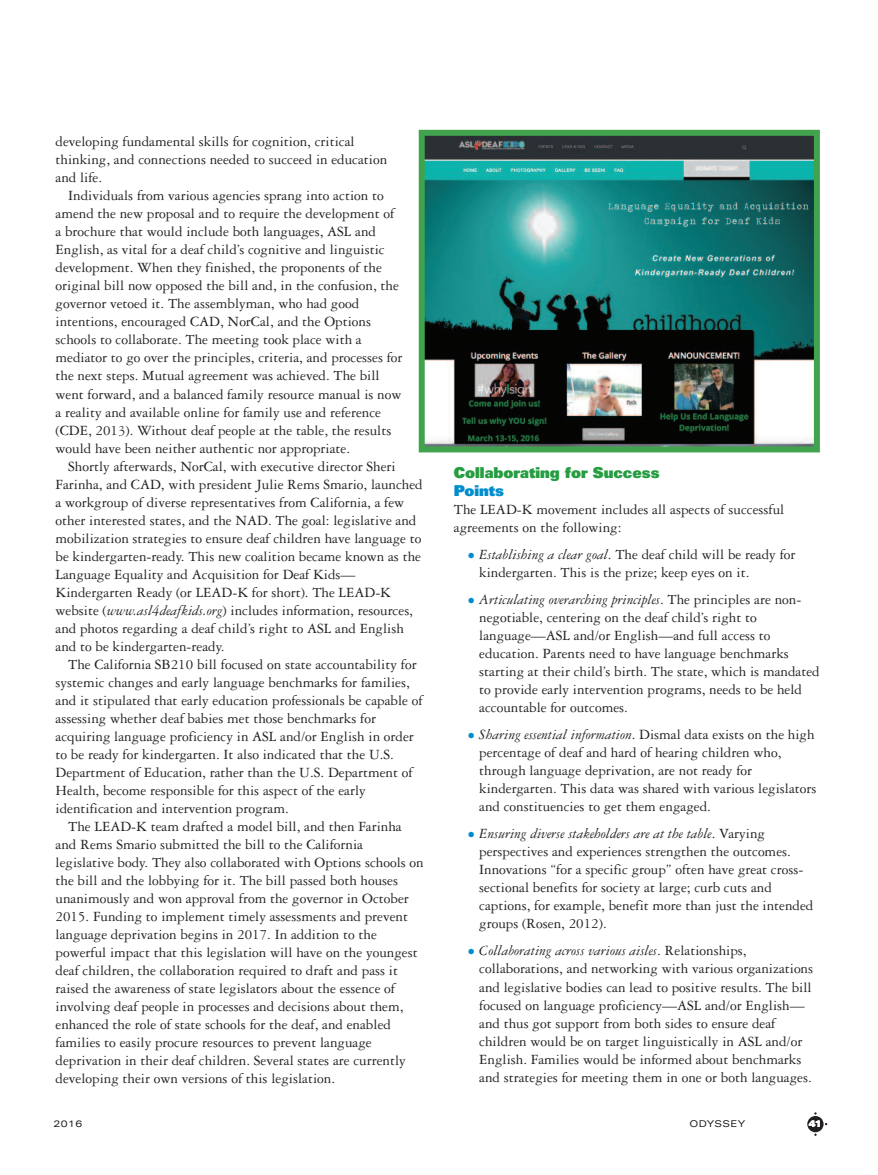
<style>
.page{position:relative;width:878px;height:1175px;background:#fff}
.page>*{position:absolute;margin:0;border:0;box-sizing:border-box;transform-origin:0 0}
.t1{font:15px/18px "Garamond Three";color:#231f20}
.t2{font:900 15px "Univers";color:#269d41}
.t3{font:900 15px "Univers";color:#008dcd}
.t4{font:expanded 9.3px "Univers";letter-spacing:.035em;color:#231f20}
.t5{font:900 expanded 9.3px "Univers";color:#fff}
.s1{font-style:italic}
.s2{font-weight:700;font-size:18px;color:#008dcd}
.s3{font-size:18px;color:#008dcd}
</style>
<div class="page">
<div style="left:807px;top:1116px;width:16px;height:16px;background:#231f20;border-radius:50%"></div>
<img style="left:425px;top:137px;width:387px;height:308px">
<div style="left:418px;top:130px;width:401px;height:322px;border:6px solid #41a34d"></div>
<p class="t1" style="left:55px;top:134px;width:333px">developing fundamental skills for cognition, critical thinking, and connections needed to succeed in education and life.</p>
<p class="t1" style="left:55px;top:188px;width:348px;text-indent:13px">Individuals from various agencies sprang into action to amend the new proposal and to require the development of a brochure that would include both languages, ASL and English, as vital for a deaf child’s cognitive and linguistic development. When they finished, the proponents of the original bill now opposed the bill and, in the confusion, the governor vetoed it. The assemblyman, who had good intentions, encouraged CAD, NorCal, and the Options schools to collaborate. The meeting took place with a mediator to go over the principles, criteria, and processes for the next steps. Mutual agreement was achieved. The bill went forward, and a balanced family resource manual is now a reality and available online for family use and reference (CDE, 2013). Without deaf people at the table, the results would have been neither authentic nor appropriate.</p>
<p class="t1" style="left:55px;top:458px;width:369px;text-indent:13px">Shortly afterwards, NorCal, with executive director Sheri Farinha, and CAD, with president Julie Rems Smario, launched a workgroup of diverse representatives from California, a few other interested states, and the NAD. The goal: legislative and mobilization strategies to ensure deaf children have language to be kindergarten-ready. This new coalition became known as the Language Equality and Acquisition for Deaf Kids— Kindergarten Ready (or LEAD-K for short). The LEAD-K website (<span class="s1">www.asl4deafkids.org</span>) includes information, resources, and photos regarding a deaf child’s right to ASL and English and to be kindergarten-ready.</p>
<p class="t1" style="left:55px;top:656px;width:368px;text-indent:13px">The California SB210 bill focused on state accountability for systemic changes and early language benchmarks for families, and it stipulated that early education professionals be capable of assessing whether deaf babies met those benchmarks for acquiring language proficiency in ASL and/or English in order to be ready for kindergarten. It also indicated that the U.S.<br>Department of Education, rather than the U.S. Department of Health, become responsible for this aspect of the early identification and intervention program.</p>
<p class="t1" style="left:55px;top:818px;width:370px;text-indent:13px">The LEAD-K team drafted a model bill, and then Farinha and Rems Smario submitted the bill to the California legislative body. They also collaborated with Options schools on the bill and the lobbying for it. The bill passed both houses unanimously and won approval from the governor in October 2015. Funding to implement timely assessments and prevent language deprivation begins in 2017. In addition to the powerful impact that this legislation will have on the youngest deaf children, the collaboration required to draft and pass it raised the awareness of state legislators about the essence of involving deaf people in processes and decisions about them, enhanced the role of state schools for the deaf, and enabled families to easily procure resources to prevent language deprivation in their deaf children. Several states are currently developing their own versions of this legislation.</p>
<p class="t2" style="left:454px;top:467px;width:207px">Collaborating for Success</p>
<p class="t3" style="left:454px;top:485px;width:52px">Points</p>
<p class="t1" style="left:454px;top:502px;width:332px">The LEAD-K movement includes all aspects of successful agreements on the following:</p>
<p class="t1" style="left:479px;top:547px;width:318px;text-indent:-12px"><span class="s2">•</span> <span class="s1">Establishing a clear goal</span>. The deaf child will be ready for kindergarten. This is the prize; keep eyes on it.</p>
<p class="t1" style="left:479px;top:592px;width:342px;text-indent:-12px"><span class="s3">•</span> <span class="s1">Articulating overarching principles</span>. The principles are non&shy;negotiable, centering on the deaf child’s right to language—ASL and/or English—and full access to education. Parents need to have language benchmarks starting at their child’s birth. The state, which is mandated to provide early intervention programs, needs to be held accountable for outcomes.</p>
<p class="t1" style="left:479px;top:727px;width:339px;text-indent:-12px"><span class="s3">•</span> <span class="s1">Sharing essential information</span>. Dismal data exists on the high percentage of deaf and hard of hearing children who, through language deprivation, are not ready for kindergarten. This data was shared with various legislators and constituencies to get them engaged.</p>
<p class="t1" style="left:479px;top:826px;width:336px;text-indent:-12px"><span class="s3">•</span> <span class="s1">Ensuring diverse stakeholders are at the table</span>. Varying perspectives and experiences strengthen the outcomes.<br>Innovations “for a specific group” often have great cross&shy;sectional benefits for society at large; curb cuts and captions, for example, benefit more than just the intended groups (Rosen, 2012).</p>
<p class="t1" style="left:479px;top:943px;width:335px;text-indent:-12px"><span class="s3">•</span> <span class="s1">Collaborating across various aisles</span>. Relationships, collaborations, and networking with various organizations and legislative bodies can lead to positive results. The bill focused on language proficiency—ASL and/or English— and thus got support from both sides to ensure deaf children would be on target linguistically in ASL and/or English. Families would be informed about benchmarks and strategies for meeting them in one or both languages.</p>
<p class="t5" style="left:809px;top:1120px;width:14px">41</p>
<p class="t4" style="left:54px;top:1120px;width:30px">2016</p>
<p class="t4" style="left:689px;top:1120px;width:57px">ODYSSEY</p>
</div>
